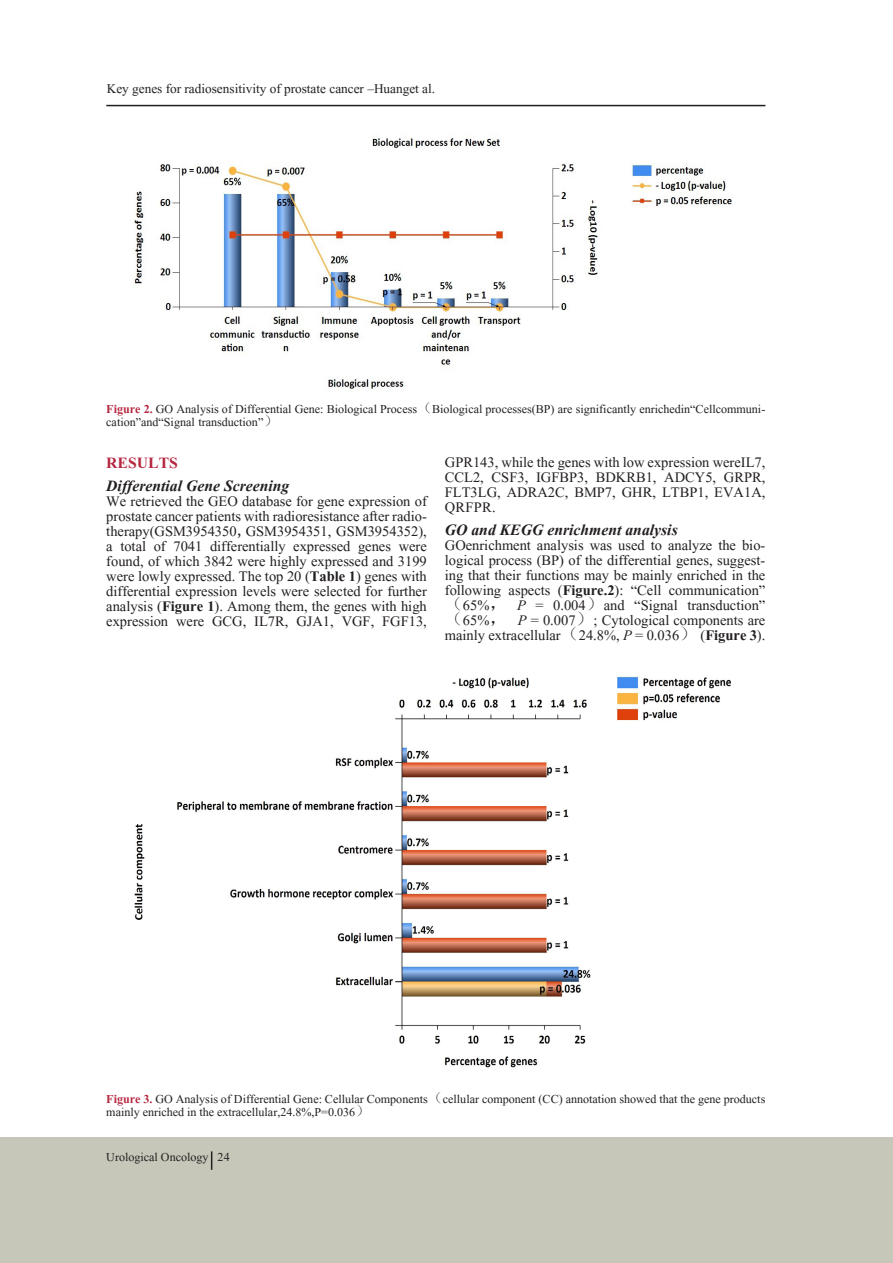
<style>
.page{position:relative;width:893px;height:1263px;background:#fff}
.page>*{position:absolute;margin:0;border:0;box-sizing:border-box;transform-origin:0 0}
.t1{font:italic 700 19.5px "Aparajita";color:#231f20}
.t2{font:700 19.5px "Aparajita";color:#b62841}
.t3{font:18px/15px "Aparajita";color:#231f20;text-align:justify}
.t4{font:16.5px "Aparajita";color:#231f20}
.t5{font:15px/13.5px "Aparajita";color:#231f20}
.s1{font-weight:700;color:#b62841}
.s2{font-family:"Sim Sun"}
.s3{font-weight:700}
.s4{font-style:italic}
</style>
<div class="page">
<hr style="left:106px;top:105px;width:659px;height:1px;background:#231f20">
<div style="left:0;top:1137px;width:893px;height:126px;background:#c7c7b9"></div>
<svg style="left:211px;top:1151px;width:1px;height:19px"></svg>
<img style="left:134px;top:137px;width:598px;height:254px">
<img style="left:134px;top:676px;width:598px;height:392px">
<p class="t4" style="left:107px;top:81px;width:330px">Key genes for radiosensitivity of prostate cancer –Huanget al.</p>
<p class="t5" style="left:106px;top:404px;width:661px"><span class="s1">Figure 2.</span> GO Analysis of Differential Gene: Biological Process<span class="s2">（</span>Biological processes(BP) are significantly enrichedin“Cellcommuni&shy;cation”and“Signal transduction”<span class="s2">）</span></p>
<p class="t2" style="left:106px;top:454px;width:73px">RESULTS</p>
<p class="t1" style="left:106px;top:476px;width:185px">Differential Gene Screening</p>
<p class="t3" style="left:106px;top:495px;width:322px">We retrieved the GEO database for gene expression of prostate cancer patients with radioresistance after radio&shy;therapy(GSM3954350<span class="s2">,</span>GSM3954351, GSM3954352), a total of 7041 differentially expressed genes were found, of which 3842 were highly expressed and 3199 were lowly expressed. The top 20 (<span class="s3">Table 1</span>) genes with differential expression levels were selected for further analysis (<span class="s3">Figure 1</span>). Among them, the genes with high expression were GCG, IL7R, GJA1, VGF, FGF13,</p>
<p class="t3" style="left:445px;top:457px;width:322px">GPR143, while the genes with low expression wereIL7, CCL2, CSF3, IGFBP3, BDKRB1, ADCY5, GRPR, FLT3LG, ADRA2C, BMP7, GHR, LTBP1, EVA1A, QRFPR.</p>
<p class="t1" style="left:445px;top:520px;width:234px">GO and KEGG enrichment analysis</p>
<p class="t3" style="left:445px;top:539px;width:322px">GOenrichment analysis was used to analyze the bio&shy;logical process (BP) of the differential genes, suggest&shy;ing that their functions may be mainly enriched in the following aspects (<span class="s3">Figure.2</span>): “Cell communication”<span class="s2">（</span>65%<span class="s2">，</span> <span class="s4">P</span> = 0.004<span class="s2">）</span>and “Signal transduction”<span class="s2">（</span>65%<span class="s2">，</span> <span class="s4">P</span> = 0.007<span class="s2">）</span>; Cytological components are mainly extracellular<span class="s2">（</span>24.8%, <span class="s4">P</span> = 0.036<span class="s2">）</span> (<span class="s3">Figure 3</span>).</p>
<p class="t5" style="left:106px;top:1094px;width:660px"><span class="s1">Figure 3.</span> GO Analysis of Differential Gene: Cellular Components<span class="s2">（</span>cellular component (CC) annotation showed that the gene products mainly enriched in the extracellular,24.8%,P=0.036<span class="s2">）</span></p>
<p class="t5" style="left:106px;top:1152px;width:125px">Urological Oncology 24</p>
</div>
